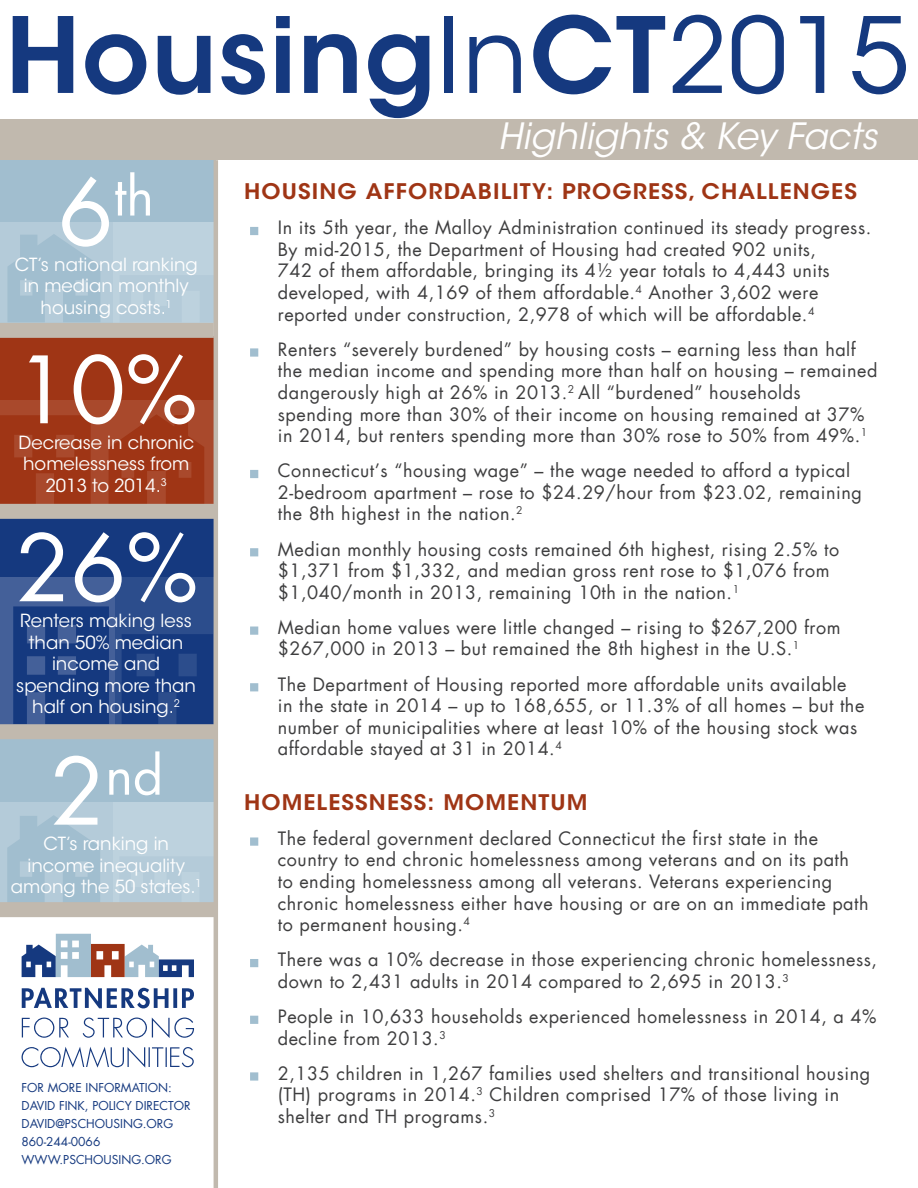
<style>
.page{position:relative;width:918px;height:1188px;background:#fff}
.page>*{position:absolute;margin:0;border:0;box-sizing:border-box;transform-origin:0 0}
.t1{font:600 103.95px "ITC Avant Garde Std";letter-spacing:.01em;color:#15397f}
.t2{font:90px "Futura LT";color:#fff}
.t3{font:52.5px "Futura LT";color:#fff}
.t4{font:italic 36px "ITC Avant Garde Std";color:#fff}
.t5{font:600 21.3px "ITC Avant Garde Std";letter-spacing:.05em;color:#9f3515;scale:1.05 1}
.t6{font:18px/21.6px "Futura LT";letter-spacing:.03em;color:#3e3e3f}
.t7{font:18px/21.6px "ITC Avant Garde Std";color:#fff;text-align:center}
.t8{font:12px/18px "Futura LT";color:#15397f}
.s1{font-weight:400}
.s2{font-size:90px}
</style>
<div class="page">
<div style="left:0;top:158px;width:216px;height:91px;background:#a1becf"></div>
<div style="left:0;top:336px;width:216px;height:79px;background:#9f3515"></div>
<div style="left:57px;top:222px;width:157px;height:101px;background:#bdd2de"></div>
<div style="left:0;top:222px;width:113px;height:101px;background:#b4cbd9"></div>
<div style="left:0;top:400px;width:214px;height:105px;background:#a9492c"></div>
<div style="left:0;top:559px;width:122px;height:165px;background:#446099"></div>
<svg style="left:13px;top:606px;width:96px;height:118px"></svg>
<svg style="left:0;top:415px;width:91px;height:89px"></svg>
<svg style="left:109px;top:414px;width:95px;height:90px"></svg>
<div style="left:115px;top:559px;width:101px;height:165px;background:#2c4d8c"></div>
<svg style="left:122px;top:634px;width:91px;height:90px"></svg>
<svg style="left:22px;top:1047px;width:172px;height:21px"></svg>
<svg style="left:22px;top:1018px;width:172px;height:20px"></svg>
<svg style="left:22px;top:988px;width:172px;height:20px"></svg>
<svg style="left:22px;top:934px;width:172px;height:43px"></svg>
<div style="left:0;top:119px;width:918px;height:41px;background:#c1b9ae"></div>
<svg style="left:213px;top:275px;width:1px;height:47px"></svg>
<svg style="left:7px;top:234px;width:93px;height:88px"></svg>
<div style="left:0;top:511px;width:214px;height:65px;background:#15397f"></div>
<div style="left:0;top:732px;width:216px;height:99px;background:#a1becf"></div>
<div style="left:56px;top:802px;width:158px;height:102px;background:#bdd2de"></div>
<div style="left:0;top:802px;width:112px;height:102px;background:#b4cbd9"></div>
<svg style="left:213px;top:856px;width:1px;height:46px"></svg>
<svg style="left:7px;top:815px;width:93px;height:87px"></svg>
<div style="left:0;top:323px;width:214px;height:15px;background:#c1b9ae"></div>
<hr style="left:214px;top:160px;width:4px;height:1028px;background:#c1b9ae">
<div style="left:0;top:504px;width:215px;height:15px;background:#c1b9ae"></div>
<div style="left:0;top:724px;width:216px;height:15px;background:#c1b9ae"></div>
<div style="left:0;top:902px;width:216px;height:15px;background:#c1b9ae"></div>
<div style="left:250px;top:227px;width:8px;height:8px;border:3px solid #a1becf"></div>
<div style="left:250px;top:348px;width:8px;height:9px;border:3px solid #a1becf"></div>
<div style="left:250px;top:470px;width:8px;height:8px;border:3px solid #a1becf"></div>
<div style="left:250px;top:548px;width:8px;height:8px;border:3px solid #a1becf"></div>
<div style="left:250px;top:627px;width:8px;height:8px;border:3px solid #a1becf"></div>
<div style="left:250px;top:683px;width:8px;height:8px;border:3px solid #a1becf"></div>
<div style="left:250px;top:837px;width:8px;height:9px;border:3px solid #a1becf"></div>
<div style="left:250px;top:959px;width:8px;height:8px;border:3px solid #a1becf"></div>
<div style="left:250px;top:1016px;width:8px;height:8px;border:3px solid #a1becf"></div>
<div style="left:250px;top:1072px;width:8px;height:9px;border:3px solid #a1becf"></div>
<svg style="left:252px;top:228px;width:5px;height:6px"></svg>
<svg style="left:252px;top:350px;width:5px;height:5px"></svg>
<svg style="left:252px;top:471px;width:5px;height:6px"></svg>
<svg style="left:252px;top:550px;width:5px;height:5px"></svg>
<svg style="left:252px;top:628px;width:5px;height:5px"></svg>
<svg style="left:252px;top:685px;width:5px;height:5px"></svg>
<svg style="left:252px;top:839px;width:5px;height:5px"></svg>
<svg style="left:252px;top:960px;width:5px;height:6px"></svg>
<svg style="left:252px;top:1017px;width:5px;height:5px"></svg>
<svg style="left:252px;top:1074px;width:5px;height:5px"></svg>
<p class="t1" style="left:5px;top:-11px;width:906px">Housing<span class="s1">In</span>CT<span class="s1">2015</span></p>
<p class="t3" style="left:58px;top:163px;width:97px"><span class="s2">6</span>th</p>
<p class="t7" style="left:15px;top:254px;width:185px">CT’s national ranking in median monthly housing costs.<sup>1</sup></p>
<p class="t2" style="left:15px;top:333px;width:184px">10%</p>
<p class="t7" style="left:18px;top:432px;width:177px">Decrease in chronic homelessness from<br>2013 to 2014.<sup>3</sup></p>
<p class="t2" style="left:15px;top:511px;width:184px">26%</p>
<p class="t7" style="left:16px;top:610px;width:181px">Renters making less than 50% median income and spending more than half on housing.<sup>2</sup></p>
<p class="t3" style="left:50px;top:742px;width:115px"><span class="s2">2</span>nd</p>
<p class="t7" style="left:11px;top:833px;width:192px">CT’s ranking in income inequality among the 50 states.<sup>1</sup></p>
<p class="t8" style="left:22px;top:1078px;width:171px">FOR MORE INFORMATION:<br>DAVID FINK, POLICY DIRECTOR<br>DAVID@PSCHOUSING.ORG<br>860-244-0066<br>WWW.PSCHOUSING.ORG</p>
<p class="t4" style="left:498px;top:114px;width:381px">Highlights &amp; Key Facts</p>
<p class="t5" style="left:244px;top:178px;width:585px">HOUSING AFFORDABILITY: PROGRESS, CHALLENGES</p>
<p class="t6" style="left:278px;top:217px;width:595px">In its 5th year, the Malloy Administration continued its steady progress.<br>By mid-2015, the Department of Housing had created 902 units,<br>742 of them affordable, bringing its 4½ year totals to 4,443 units developed, with 4,169 of them affordable.<sup>4</sup> Another 3,602 were reported under construction, 2,978 of which will be affordable.<sup>4</sup></p>
<p class="t6" style="left:278px;top:339px;width:601px">Renters “severely burdened” by housing costs – earning less than half the median income and spending more than half on housing – remained dangerously high at 26% in 2013.<sup>2</sup> All “burdened” households spending more than 30% of their income on housing remained at 37% in 2014, but renters spending more than 30% rose to 50% from 49%.<sup>1</sup></p>
<p class="t6" style="left:278px;top:460px;width:586px">Connecticut’s “housing wage” – the wage needed to afford a typical<br>2-bedroom apartment – rose to $24.29/hour from $23.02, remaining the 8th highest in the nation.<sup>2</sup></p>
<p class="t6" style="left:278px;top:538px;width:563px">Median monthly housing costs remained 6th highest, rising 2.5% to $1,371 from $1,332, and median gross rent rose to $1,076 from $1,040/month in 2013, remaining 10th in the nation.<sup>1</sup></p>
<p class="t6" style="left:278px;top:617px;width:564px">Median home values were little changed – rising to $267,200 from $267,000 in 2013 – but remained the 8th highest in the U.S.<sup>1</sup></p>
<p class="t6" style="left:278px;top:673px;width:588px">The Department of Housing reported more affordable units available in the state in 2014 – up to 168,655, or 11.3% of all homes – but the number of municipalities where at least 10% of the housing stock was affordable stayed at 31 in 2014.<sup>4</sup></p>
<p class="t5" style="left:244px;top:788px;width:329px">HOMELESSNESS: MOMENTUM</p>
<p class="t6" style="left:278px;top:828px;width:592px">The federal government declared Connecticut the first state in the country to end chronic homelessness among veterans and on its path<br>to ending homelessness among all veterans. Veterans experiencing chronic homelessness either have housing or are on an immediate path to permanent housing.<sup>4</sup></p>
<p class="t6" style="left:278px;top:949px;width:601px">There was a 10% decrease in those experiencing chronic homelessness, down to 2,431 adults in 2014 compared to 2,695 in 2013.<sup>3</sup></p>
<p class="t6" style="left:278px;top:1006px;width:600px">People in 10,633 households experienced homelessness in 2014, a 4% decline from 2013.<sup>3</sup></p>
<p class="t6" style="left:278px;top:1063px;width:594px">2,135 children in 1,267 families used shelters and transitional housing (TH) programs in 2014.<sup>3</sup> Children comprised 17% of those living in shelter and TH programs.<sup>3</sup></p>
</div>
